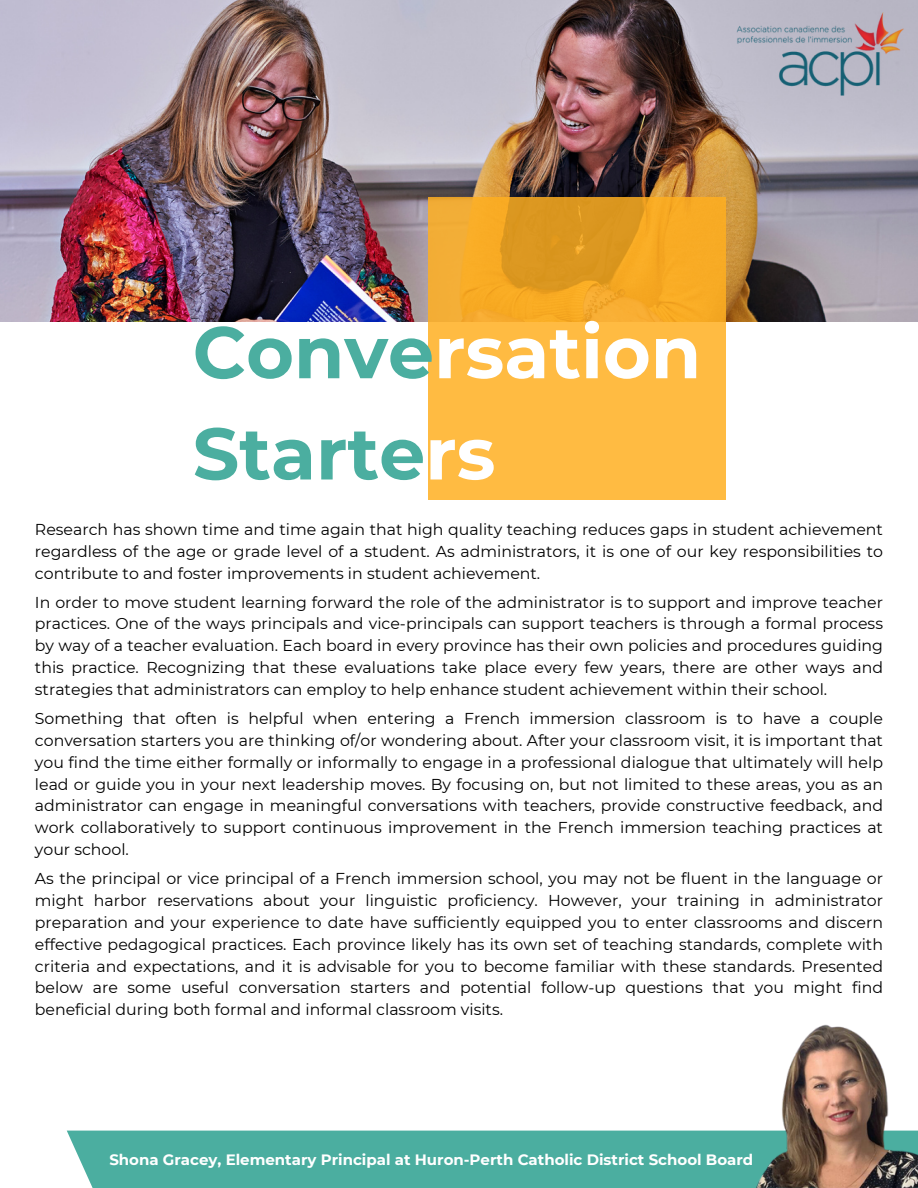
<style>
.page{position:relative;width:918px;height:1188px;background:#fff}
.page>*{position:absolute;margin:0;border:0;box-sizing:border-box;transform-origin:0 0}
.t1{font:700 73.05px/101.2px "Montserrat";color:#4baea0}
.t2{font:15.75px/21.9px "Montserrat";color:#000;text-align:justify}
.t3{font:700 15px "Montserrat";color:#fff}
.s1{color:#fff}
</style>
<div class="page">
<img style="left:0;top:0;width:918px;height:322px">
<svg style="left:428px;top:197px;width:297px;height:302px;background:#f7b136"></svg>
<div style="left:67px;top:1131px;width:686px;height:57px;background:#4baea0"></div>
<img style="left:732px;top:7px;width:176px;height:93px">
<img style="left:753px;top:1024px;width:165px;height:164px">
<h1 class="t1" style="left:193px;top:301px;width:510px">Conve<span class="s1">rsation<br></span>Starte<span class="s1">rs</span></h1>
<p class="t2" style="left:35px;top:518px;width:850px">Research has shown time and time again that high quality teaching reduces gaps in student achievement regardless of the age or grade level of a student. As administrators, it is one of our key responsibilities to contribute to and foster improvements in student achievement.</p>
<p class="t2" style="left:35px;top:591px;width:850px">In order to move student learning forward the role of the administrator is to support and improve teacher practices. One of the ways principals and vice-principals can support teachers is through a formal process by way of a teacher evaluation. Each board in every province has their own policies and procedures guiding this practice. Recognizing that these evaluations take place every few years, there are other ways and strategies that administrators can employ to help enhance student achievement within their school.</p>
<p class="t2" style="left:35px;top:707px;width:850px">Something that often is helpful when entering a French immersion classroom is to have a couple conversation starters you are thinking of/or wondering about. After your classroom visit, it is important that you find the time either formally or informally to engage in a professional dialogue that ultimately will help lead or guide you in your next leadership moves. By focusing on, but not limited to these areas, you as an administrator can engage in meaningful conversations with teachers, provide constructive feedback, and work collaboratively to support continuous improvement in the French immersion teaching practices at your school.</p>
<p class="t2" style="left:35px;top:867px;width:850px">As the principal or vice principal of a French immersion school, you may not be fluent in the language or might harbor reservations about your linguistic proficiency. However, your training in administrator preparation and your experience to date have sufficiently equipped you to enter classrooms and discern effective pedagogical practices. Each province likely has its own set of teaching standards, complete with criteria and expectations, and it is advisable for you to become familiar with these standards. Presented below are some useful conversation starters and potential follow-up questions that you might find beneficial during both formal and informal classroom visits.</p>
<h2 class="t3" style="left:109px;top:1150px;width:645px">Shona Gracey, Elementary Principal at Huron-Perth Catholic District School Board</h2>
</div>
